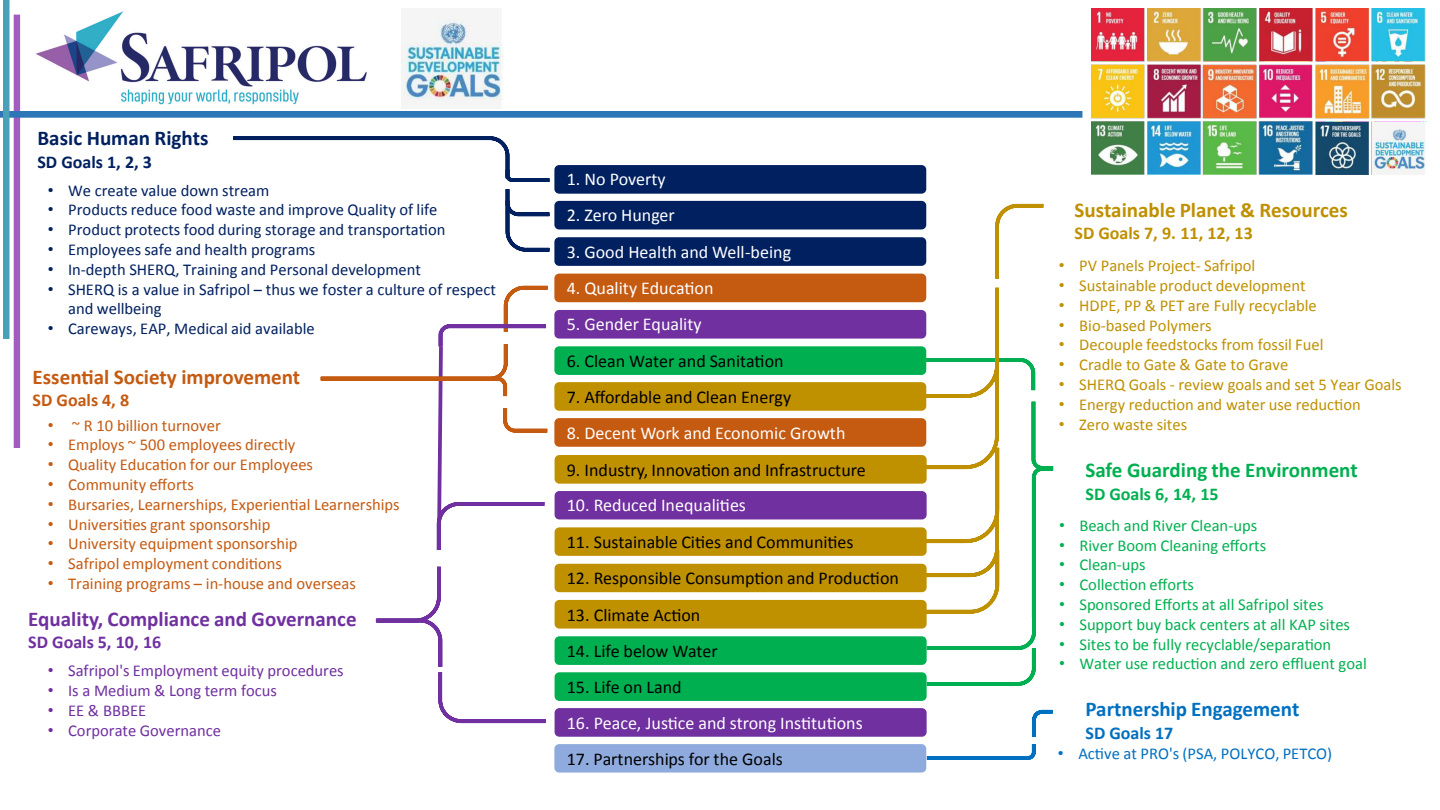
<style>
.page{position:relative;width:1440px;height:810px;background:#fff}
.page>*{position:absolute;margin:0;border:0;box-sizing:border-box;transform-origin:0 0}
.t1{font:700 21px "Calibri";color:#7030a0}
.t2{font:700 21px "Calibri";color:#c55a11}
.t3{font:700 21px "Calibri";color:#bf9000}
.t4{font:700 21px "Calibri";color:#00b050}
.t5{font:700 21px "Calibri";color:#0070c0}
.t6{font:700 21px "Calibri";color:#002060}
.t7{font:18px "Calibri";color:#000}
.t8{font:18px "Calibri";color:#fff}
.t9{font:700 18px "Calibri";color:#bf9000}
.t10{font:700 18px "Calibri";color:#7030a0}
.t11{font:700 18px "Calibri";color:#00b050}
.t12{font:700 18px "Calibri";color:#002060}
.t13{font:700 18px "Calibri";color:#c55a11}
.t14{font:700 18px "Calibri";color:#0070c0}
.t15{font:16.65px "Calibri";color:#bf9000}
.t16{font:16.5px/19.8px "Calibri";color:#002060}
.t17{font:16.5px "Calibri";color:#c55a11}
.t18{font:16.5px "Calibri";color:#bf9000}
.t19{font:16.5px "Calibri";color:#00b050}
.t20{font:16.5px "Calibri";color:#7030a0}
.t21{font:16.5px "Calibri";color:#0070c0}
.s1{font-family:"Arial"}
</style>
<div class="page">
<div style="left:14px;top:15px;width:6px;height:432px;background:#a05cbf"></div>
<svg style="left:0;top:111px;width:1082px;height:7px"></svg>
<div style="left:4px;top:0;width:5px;height:338px;background:#4c9fb9"></div>
<div style="left:3px;top:0;width:6px;height:339px;border:1px solid #4c9fb9"></div>
<img style="left:401px;top:9px;width:103px;height:99px">
<svg style="left:233px;top:136px;width:317px;height:116px"></svg>
<svg style="left:923px;top:708px;width:130px;height:54px"></svg>
<div style="left:554px;top:165px;width:372px;height:29px;background:#002060;border-radius:5px"></div>
<div style="left:554px;top:201px;width:372px;height:29px;background:#002060;border-radius:5px"></div>
<div style="left:554px;top:237px;width:372px;height:29px;background:#002060;border-radius:5px"></div>
<div style="left:554px;top:274px;width:372px;height:28px;background:#c55a11;border-radius:5px"></div>
<div style="left:554px;top:310px;width:372px;height:29px;background:#7030a0;border-radius:5px"></div>
<div style="left:554px;top:346px;width:372px;height:29px;background:#00b050;border-radius:5px"></div>
<div style="left:554px;top:382px;width:372px;height:29px;background:#bf9000;border-radius:5px"></div>
<div style="left:554px;top:418px;width:372px;height:29px;background:#c55a11;border-radius:5px"></div>
<div style="left:555px;top:455px;width:372px;height:29px;background:#bf9000;border-radius:5px"></div>
<div style="left:555px;top:491px;width:372px;height:28px;background:#7030a0;border-radius:5px"></div>
<div style="left:555px;top:527px;width:372px;height:29px;background:#bf9000;border-radius:5px"></div>
<div style="left:555px;top:564px;width:372px;height:28px;background:#bf9000;border-radius:5px"></div>
<div style="left:555px;top:600px;width:372px;height:29px;background:#bf9000;border-radius:5px"></div>
<div style="left:555px;top:636px;width:372px;height:29px;background:#00b050;border-radius:5px"></div>
<div style="left:555px;top:672px;width:372px;height:29px;background:#00b050;border-radius:5px"></div>
<div style="left:555px;top:708px;width:372px;height:29px;background:#7030a0;border-radius:5px"></div>
<div style="left:554px;top:744px;width:372px;height:29px;background:#8faadc;border-radius:5px"></div>
<svg style="left:922px;top:202px;width:132px;height:486px"></svg>
<svg style="left:320px;top:285px;width:228px;height:265px"></svg>
<svg style="left:375px;top:566px;width:171px;height:158px"></svg>
<img style="left:1092px;top:9px;width:334px;height:166px">
<img style="left:36px;top:11px;width:331px;height:94px">
<p class="t6" style="left:37px;top:123px;width:173px">Basic Human Rights</p>
<p class="t12" style="left:37px;top:149px;width:116px">SD Goals 1, 2, 3</p>
<p class="t16" style="left:48px;top:180px;width:223px"><span class="s1">•</span> We create value down stream</p>
<p class="t16" style="left:48px;top:200px;width:391px"><span class="s1">•</span> Products reduce food waste and improve Quality of life</p>
<p class="t16" style="left:48px;top:219px;width:399px"><span class="s1">•</span> Product protects food during storage and transportation</p>
<p class="t16" style="left:48px;top:239px;width:269px"><span class="s1">•</span> Employees safe and health programs</p>
<p class="t16" style="left:48px;top:259px;width:375px"><span class="s1">•</span> In-depth SHERQ, Training and Personal development</p>
<p class="t16" style="left:68px;top:279px;width:429px;text-indent:-20px"><span class="s1">•</span> SHERQ is a value in Safripol – thus we foster a culture of respect and wellbeing</p>
<p class="t16" style="left:48px;top:318px;width:269px"><span class="s1">•</span> Careways, EAP, Medical aid available</p>
<p class="t2" style="left:33px;top:362px;width:269px">Essential Society improvement</p>
<p class="t13" style="left:33px;top:388px;width:98px">SD Goals 4, 8</p>
<p class="t17" style="left:48px;top:414px;width:175px"><span class="s1">•</span> ~ R 10 billion turnover</p>
<p class="t17" style="left:48px;top:434px;width:249px"><span class="s1">•</span> Employs ~ 500 employees directly</p>
<p class="t17" style="left:48px;top:453px;width:267px"><span class="s1">•</span> Quality Education for our Employees</p>
<p class="t17" style="left:48px;top:473px;width:148px"><span class="s1">•</span> Community efforts</p>
<p class="t17" style="left:48px;top:493px;width:354px"><span class="s1">•</span> Bursaries, Learnerships, Experiential Learnerships</p>
<p class="t17" style="left:48px;top:513px;width:224px"><span class="s1">•</span> Universities grant sponsorship</p>
<p class="t17" style="left:48px;top:533px;width:251px"><span class="s1">•</span> University equipment sponsorship</p>
<p class="t17" style="left:48px;top:552px;width:235px"><span class="s1">•</span> Safripol employment conditions</p>
<p class="t17" style="left:48px;top:572px;width:310px"><span class="s1">•</span> Training programs – in-house and overseas</p>
<p class="t1" style="left:28px;top:604px;width:330px">Equality, Compliance and Governance</p>
<p class="t10" style="left:28px;top:630px;width:135px">SD Goals 5, 10, 16</p>
<p class="t20" style="left:48px;top:659px;width:297px"><span class="s1">•</span> Safripol's Employment equity procedures</p>
<p class="t20" style="left:48px;top:679px;width:231px"><span class="s1">•</span> Is a Medium &amp; Long term focus</p>
<p class="t20" style="left:48px;top:699px;width:100px"><span class="s1">•</span> EE &amp; BBBEE</p>
<p class="t20" style="left:48px;top:719px;width:175px"><span class="s1">•</span> Corporate Governance</p>
<p class="t8" style="left:567px;top:167px;width:101px">1. No Poverty</p>
<p class="t8" style="left:567px;top:203px;width:110px">2. Zero Hunger</p>
<p class="t8" style="left:567px;top:239px;width:226px">3. Good Health and Well-being</p>
<p class="t8" style="left:567px;top:276px;width:148px">4. Quality Education</p>
<p class="t8" style="left:567px;top:312px;width:137px">5. Gender Equality</p>
<p class="t7" style="left:567px;top:348px;width:218px">6. Clean Water and Sanitation</p>
<p class="t7" style="left:567px;top:384px;width:226px">7. Affordable and Clean Energy</p>
<p class="t8" style="left:567px;top:420px;width:280px">8. Decent Work and Economic Growth</p>
<p class="t7" style="left:567px;top:457px;width:300px">9. Industry, Innovation and Infrastructure</p>
<p class="t8" style="left:567px;top:493px;width:181px">10. Reduced Inequalities</p>
<p class="t7" style="left:567px;top:529px;width:288px">11. Sustainable Cities and Communities</p>
<p class="t7" style="left:567px;top:566px;width:334px">12. Responsible Consumption and Production</p>
<p class="t7" style="left:567px;top:602px;width:135px">13. Climate Action</p>
<p class="t7" style="left:567px;top:638px;width:152px">14. Life below Water</p>
<p class="t7" style="left:567px;top:674px;width:116px">15. Life on Land</p>
<p class="t8" style="left:567px;top:710px;width:298px">16. Peace, Justice and strong Institutions</p>
<p class="t7" style="left:567px;top:746px;width:218px">17. Partnerships for the Goals</p>
<p class="t3" style="left:1075px;top:195px;width:275px">Sustainable Planet &amp; Resources</p>
<p class="t9" style="left:1075px;top:221px;width:180px">SD Goals 7, 9. 11, 12, 13</p>
<p class="t18" style="left:1059px;top:254px;width:198px"><span class="s1">•</span> PV Panels Project- Safripol</p>
<p class="t18" style="left:1059px;top:274px;width:248px"><span class="s1">•</span> Sustainable product development</p>
<p class="t15" style="left:1059px;top:294px;width:259px"><span class="s1">•</span> HDPE, PP &amp; PET are Fully recyclable</p>
<p class="t18" style="left:1059px;top:314px;width:154px"><span class="s1">•</span> Bio-based Polymers</p>
<p class="t18" style="left:1059px;top:333px;width:266px"><span class="s1">•</span> Decouple feedstocks from fossil Fuel</p>
<p class="t18" style="left:1059px;top:353px;width:231px"><span class="s1">•</span> Cradle to Gate &amp; Gate to Grave</p>
<p class="t18" style="left:1059px;top:373px;width:344px"><span class="s1">•</span> SHERQ Goals - review goals and set 5 Year Goals</p>
<p class="t18" style="left:1059px;top:393px;width:304px"><span class="s1">•</span> Energy reduction and water use reduction</p>
<p class="t18" style="left:1059px;top:413px;width:130px"><span class="s1">•</span> Zero waste sites</p>
<p class="t4" style="left:1086px;top:455px;width:274px">Safe Guarding the Environment</p>
<p class="t11" style="left:1086px;top:481px;width:135px">SD Goals 6, 14, 15</p>
<p class="t19" style="left:1059px;top:514px;width:200px"><span class="s1">•</span> Beach and River Clean-ups</p>
<p class="t19" style="left:1059px;top:534px;width:209px"><span class="s1">•</span> River Boom Cleaning efforts</p>
<p class="t19" style="left:1059px;top:553px;width:88px"><span class="s1">•</span> Clean-ups</p>
<p class="t19" style="left:1059px;top:573px;width:137px"><span class="s1">•</span> Collection efforts</p>
<p class="t19" style="left:1059px;top:593px;width:266px"><span class="s1">•</span> Sponsored Efforts at all Safripol sites</p>
<p class="t19" style="left:1059px;top:613px;width:292px"><span class="s1">•</span> Support buy back centers at all KAP sites</p>
<p class="t19" style="left:1059px;top:633px;width:274px"><span class="s1">•</span> Sites to be fully recyclable/separation</p>
<p class="t19" style="left:1059px;top:652px;width:309px"><span class="s1">•</span> Water use reduction and zero effluent goal</p>
<p class="t5" style="left:1086px;top:695px;width:215px">Partnership Engagement</p>
<p class="t14" style="left:1086px;top:720px;width:89px">SD Goals 17</p>
<p class="t21" style="left:1058px;top:742px;width:276px"><span class="s1">•</span> Active at PRO's (PSA, POLYCO, PETCO)</p>
</div>
